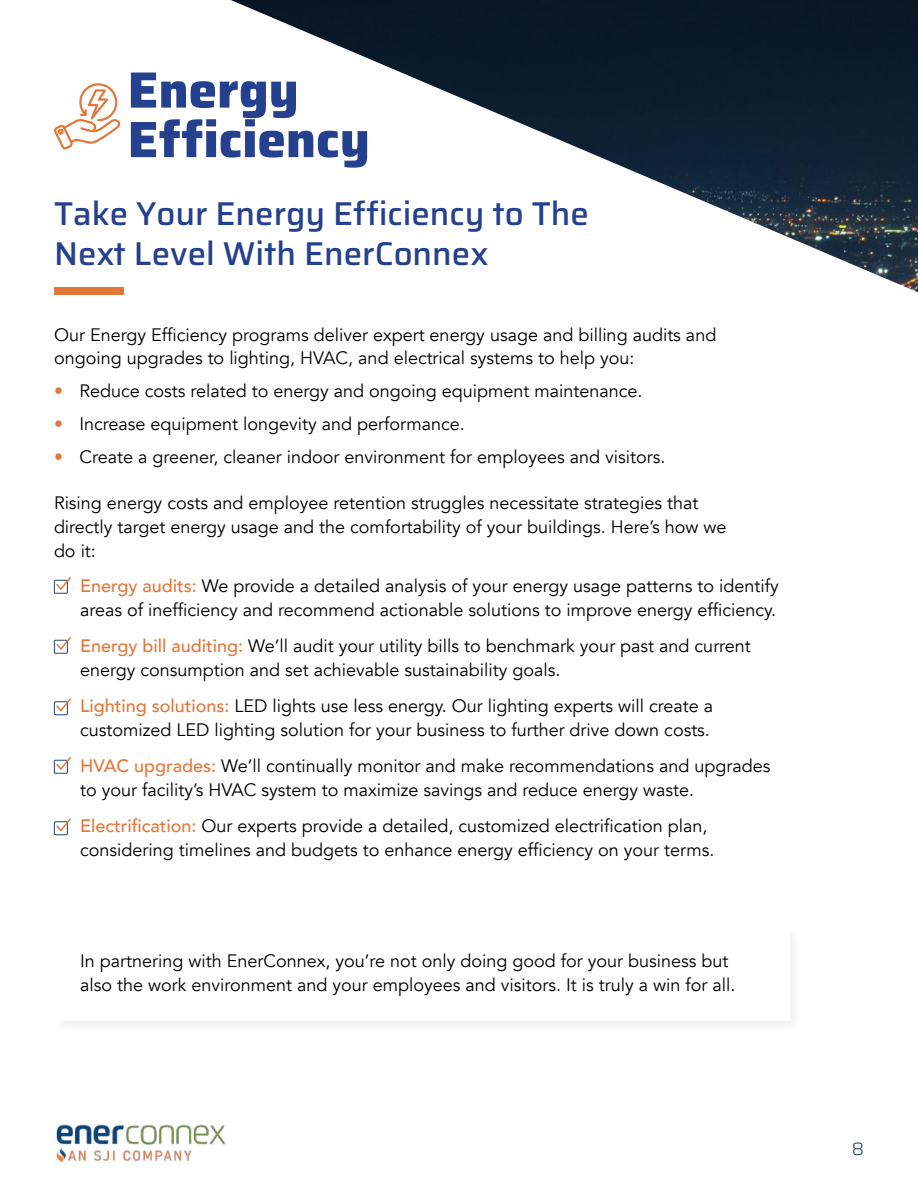
<style>
.page{position:relative;width:918px;height:1188px;background:#fff}
.page>*{position:absolute;margin:0;border:0;box-sizing:border-box;transform-origin:0 0}
.t1{font:100 51px/49.5px "Saira";color:#24408e}
.t2{font:100 33px/39.6px "Saira";color:#24408e}
.t3{font:18px/24px "Avenir";color:#000}
.t4{font:100 18px "Saira";color:#234276}
.s1{color:#e2773a}
.s2{font-weight:500;color:#e2773a}
</style>
<div class="page">
<img style="left:55px;top:1124px;width:171px;height:39px">
<svg style="left:54px;top:83px;width:66px;height:67px"></svg>
<div style="left:54px;top:287px;width:69px;height:7px;background:#e2773a"></div>
<div style="left:54px;top:580px;width:14px;height:14px;border:1px solid #234276"></div>
<svg style="left:55px;top:577px;width:16px;height:14px"></svg>
<div style="left:54px;top:701px;width:14px;height:14px;border:1px solid #234276"></div>
<svg style="left:55px;top:698px;width:16px;height:15px"></svg>
<div style="left:54px;top:640px;width:14px;height:14px;border:1px solid #234276"></div>
<svg style="left:55px;top:637px;width:16px;height:14px"></svg>
<div style="left:54px;top:821px;width:14px;height:14px;border:1px solid #234276"></div>
<svg style="left:55px;top:818px;width:16px;height:15px"></svg>
<div style="left:54px;top:760px;width:14px;height:14px;border:1px solid #234276"></div>
<svg style="left:55px;top:757px;width:16px;height:14px"></svg>
<div style="left:52px;top:926px;width:751px;height:109px;background:#fafafa"></div>
<div style="left:54px;top:929px;width:735px;height:92px;background:#fff"></div>
<img style="left:231px;top:0;width:687px;height:292px">
<h1 class="t1" style="left:128px;top:63px;width:244px">Energy<br>Efficiency</h1>
<h2 class="t2" style="left:54px;top:192px;width:536px">Take Your Energy Efficiency to The<br>Next Level With EnerConnex</h2>
<p class="t3" style="left:54px;top:323px;width:664px">Our Energy Efficiency programs deliver expert energy usage and billing audits and ongoing upgrades to lighting, HVAC, and electrical systems to help you:</p>
<p class="t3" style="left:54px;top:380px;width:590px"><span class="s1">•</span> Reduce costs related to energy and ongoing equipment maintenance.</p>
<p class="t3" style="left:54px;top:413px;width:412px"><span class="s1">•</span> Increase equipment longevity and performance.</p>
<p class="t3" style="left:54px;top:446px;width:613px"><span class="s1">•</span> Create a greener, cleaner indoor environment for employees and visitors.</p>
<p class="t3" style="left:54px;top:491px;width:674px">Rising energy costs and employee retention struggles necessitate strategies that directly target energy usage and the comfortability of your buildings. Here’s how we do it:</p>
<p class="t3" style="left:80px;top:575px;width:700px"><span class="s2">Energy audits:</span> We provide a detailed analysis of your energy usage patterns to identify areas of inefficiency and recommend actionable solutions to improve energy efficiency.</p>
<p class="t3" style="left:80px;top:635px;width:672px"><span class="s2">Energy bill auditing:</span> We’ll audit your utility bills to benchmark your past and current energy consumption and set achievable sustainability goals.</p>
<p class="t3" style="left:80px;top:695px;width:634px"><span class="s2">Lighting solutions:</span> LED lights use less energy. Our lighting experts will create a customized LED lighting solution for your business to further drive down costs.</p>
<p class="t3" style="left:80px;top:755px;width:692px"><span class="s2">HVAC upgrades:</span> We’ll continually monitor and make recommendations and upgrades to your facility’s HVAC system to maximize savings and reduce energy waste.</p>
<p class="t3" style="left:80px;top:815px;width:636px"><span class="s2">Electrification:</span> Our experts provide a detailed, customized electrification plan, considering timelines and budgets to enhance energy efficiency on your terms.</p>
<p class="t3" style="left:80px;top:950px;width:657px">In partnering with EnerConnex, you’re not only doing good for your business but also the work environment and your employees and visitors. It is truly a win for all.</p>
<p class="t4" style="left:852px;top:1134px;width:14px">8</p>
</div>
